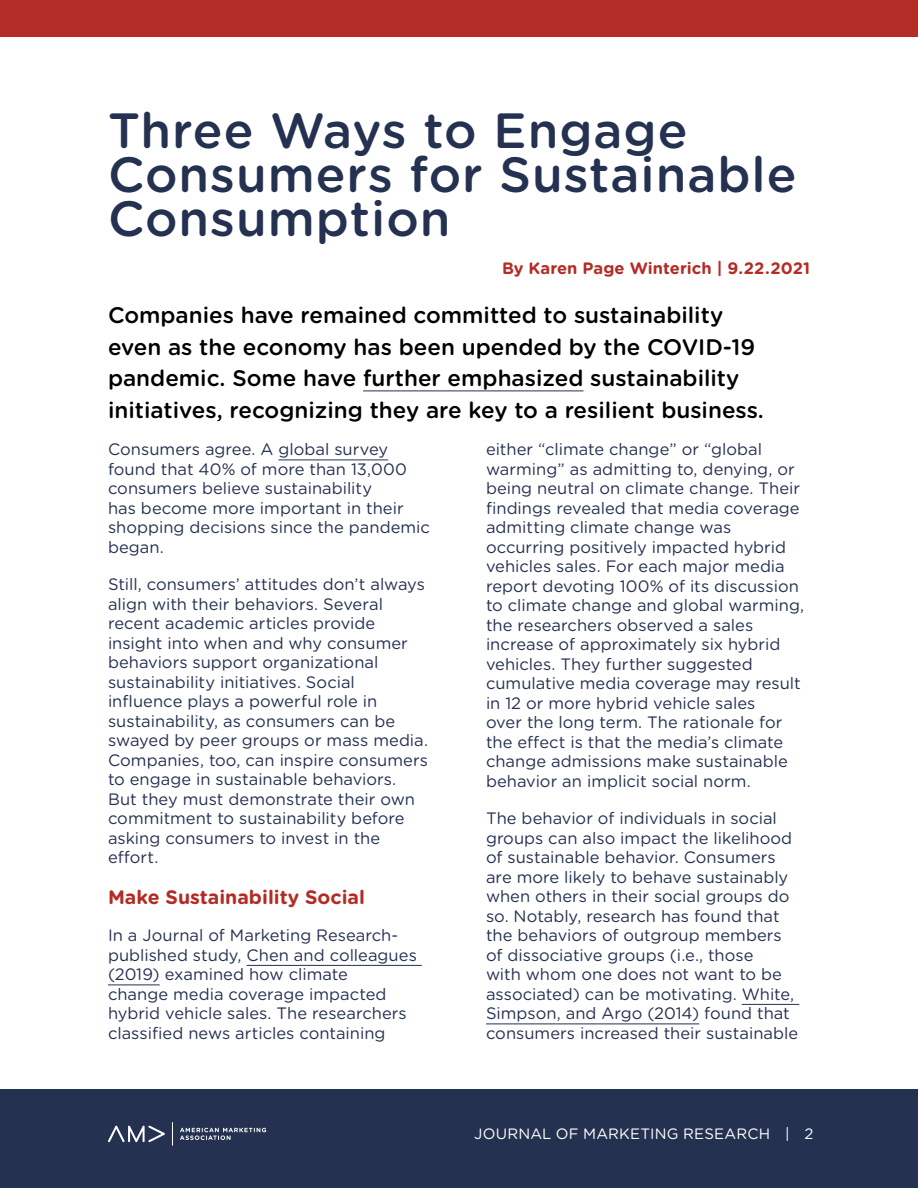
<style>
.page{position:relative;width:918px;height:1188px;background:#fff}
.page>*{position:absolute;margin:0;border:0;box-sizing:border-box;transform-origin:0 0}
.t1{font:500 49.5px/44.4px "Gotham Rounded";letter-spacing:.02em;color:#243150}
.t2{font:500 22.5px/31.5px "Gotham Rounded";color:#000}
.t3{font:700 19.5px "Gotham Rounded";color:#b32c25}
.t4{font:16.5px/19.5px "Gotham Rounded";color:#243150}
.t5{font:700 16.5px "Gotham Rounded";letter-spacing:.005em;color:#b32c25}
.t6{font:15px "Gotham Rounded";letter-spacing:.015em;color:#fff}
</style>
<div class="page">
<div style="left:0;top:0;width:918px;height:37px;background:#b32c25"></div>
<div style="left:0;top:1089px;width:918px;height:99px;background:#243150"></div>
<svg style="left:108px;top:1125px;width:57px;height:17px"></svg>
<svg style="left:180px;top:1128px;width:86px;height:12px"></svg>
<svg style="left:172px;top:1122px;width:1px;height:24px"></svg>
<hr style="left:363px;top:391px;width:221px;height:1px;background:#243150">
<hr style="left:278px;top:460px;width:110px;height:1px;background:#243150">
<hr style="left:247px;top:965px;width:175px;height:1px;background:#243150">
<hr style="left:108px;top:985px;width:52px;height:1px;background:#243150">
<hr style="left:742px;top:1004px;width:57px;height:1px;background:#243150">
<hr style="left:486px;top:1024px;width:213px;height:1px;background:#243150">
<h1 class="t1" style="left:108px;top:106px;width:690px">Three Ways to Engage<br>Consumers for Sustainable<br>Consumption</h1>
<p class="t5" style="left:502px;top:256px;width:309px">By Karen Page Winterich | 9.22.2021</p>
<h2 class="t2" style="left:108px;top:299px;width:658px">Companies have remained committed to sustainability even as the economy has been upended by the COVID-19 pandemic. Some have further emphasized sustainability initiatives, recognizing they are key to a resilient business.</h2>
<p class="t4" style="left:108px;top:439px;width:323px">Consumers agree. A global survey found that 40% of more than 13,000 consumers believe sustainability<br>has become more important in their shopping decisions since the pandemic began.</p>
<p class="t4" style="left:108px;top:574px;width:322px">Still, consumers’ attitudes don’t always align with their behaviors. Several recent academic articles provide insight into when and why consumer behaviors support organizational sustainability initiatives. Social influence plays a powerful role in sustainability, as consumers can be swayed by peer groups or mass media.<br>Companies, too, can inspire consumers to engage in sustainable behaviors.<br>But they must demonstrate their own commitment to sustainability before asking consumers to invest in the effort.</p>
<p class="t3" style="left:108px;top:883px;width:259px">Make Sustainability Social</p>
<p class="t4" style="left:108px;top:925px;width:310px">In a Journal of Marketing Research&shy;published study, Chen and colleagues (2019) examined how climate<br>change media coverage impacted hybrid vehicle sales. The researchers classified news articles containing</p>
<p class="t4" style="left:486px;top:439px;width:320px">either “climate change” or “global warming” as admitting to, denying, or being neutral on climate change. Their findings revealed that media coverage admitting climate change was occurring positively impacted hybrid vehicles sales. For each major media report devoting 100% of its discussion to climate change and global warming, the researchers observed a sales increase of approximately six hybrid vehicles. They further suggested cumulative media coverage may result in 12 or more hybrid vehicle sales<br>over the long term. The rationale for the effect is that the media’s climate change admissions make sustainable behavior an implicit social norm.</p>
<p class="t4" style="left:486px;top:808px;width:314px">The behavior of individuals in social groups can also impact the likelihood of sustainable behavior. Consumers are more likely to behave sustainably when others in their social groups do so. Notably, research has found that the behaviors of outgroup members of dissociative groups (i.e., those<br>with whom one does not want to be associated) can be motivating. White, Simpson, and Argo (2014) found that consumers increased their sustainable</p>
<p class="t6" style="left:474px;top:1124px;width:341px">JOURNAL OF MARKETING RESEARCH | 2</p>
</div>
